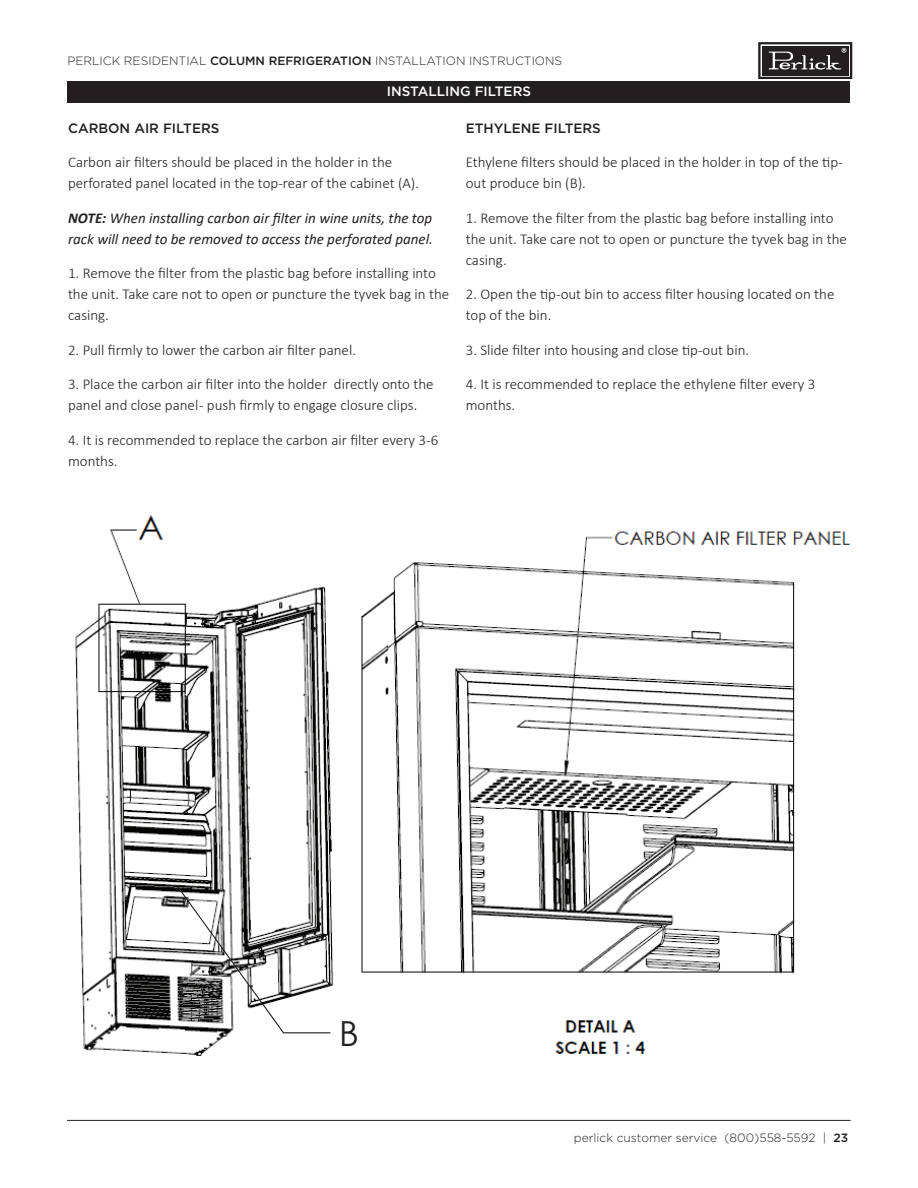
<style>
.page{position:relative;width:918px;height:1188px;background:#fff}
.page>*{position:absolute;margin:0;border:0;box-sizing:border-box;transform-origin:0 0}
.t1{font:34.5px "Century Gothic";color:#231f20}
.t2{font:300 15px/21px "Calibri";color:#231f20}
.t3{font:italic 15px/21px "Calibri";color:#231f20}
.t4{font:500 13.5px "Gotham";color:#231f20}
.t5{font:500 13.5px "Gotham";color:#fff}
.t6{font:300 12px "Gotham";color:#231f20}
.s1{font-weight:500}
.s2{font-weight:700}
</style>
<div class="page">
<hr style="left:67px;top:1120px;width:784px;height:1px;background:#231f20">
<svg style="left:758px;top:42px;width:94px;height:37px;background:#4b4849"></svg>
<div style="left:68px;top:81px;width:782px;height:22px;background:#231f20"></div>
<img style="left:75px;top:515px;width:775px;height:541px">
<svg style="left:179px;top:889px;width:153px;height:145px"></svg>
<p class="t6" style="left:68px;top:53px;width:496px">PERLICK RESIDENTIAL <span class="s1">COLUMN REFRIGERATION</span> INSTALLATION INSTRUCTIONS</p>
<p class="t5" style="left:387px;top:83px;width:146px">INSTALLING FILTERS</p>
<p class="t4" style="left:68px;top:119px;width:153px">CARBON AIR FILTERS</p>
<p class="t2" style="left:68px;top:152px;width:353px">Carbon air filters should be placed in the holder in the perforated panel located in the top-rear of the cabinet (A).</p>
<p class="t3" style="left:68px;top:207px;width:366px"><span class="s2">NOTE:</span> When installing carbon air filter in wine units, the top rack will need to be removed to access the perforated panel.</p>
<p class="t2" style="left:68px;top:263px;width:383px">1. Remove the filter from the plastic bag before installing into the unit. Take care not to open or puncture the tyvek bag in the casing.</p>
<p class="t2" style="left:68px;top:339px;width:289px">2. Pull firmly to lower the carbon air filter panel.</p>
<p class="t2" style="left:68px;top:374px;width:367px">3. Place the carbon air filter into the holder directly onto the panel and close panel - push firmly to engage closure clips.</p>
<p class="t2" style="left:68px;top:429px;width:372px">4. It is recommended to replace the carbon air filter every 3-6 months.</p>
<p class="t4" style="left:466px;top:119px;width:137px">ETHYLENE FILTERS</p>
<p class="t2" style="left:466px;top:152px;width:379px">Ethylene filters should be placed in the holder in top of the tip&shy;out produce bin (B).</p>
<p class="t2" style="left:466px;top:207px;width:383px">1. Remove the filter from the plastic bag before installing into the unit. Take care not to open or puncture the tyvek bag in the casing.</p>
<p class="t2" style="left:466px;top:284px;width:370px">2. Open the tip-out bin to access filter housing located on the top of the bin.</p>
<p class="t2" style="left:466px;top:339px;width:285px">3. Slide filter into housing and close tip-out bin.</p>
<p class="t2" style="left:466px;top:374px;width:351px">4. It is recommended to replace the ethylene filter every 3 months.</p>
<h1 class="t1" style="left:339px;top:1010px;width:21px">B</h1>
<p class="t6" style="left:574px;top:1130px;width:276px">perlick customer service (800)558-5592 | <span class="s1">23</span></p>
</div>
